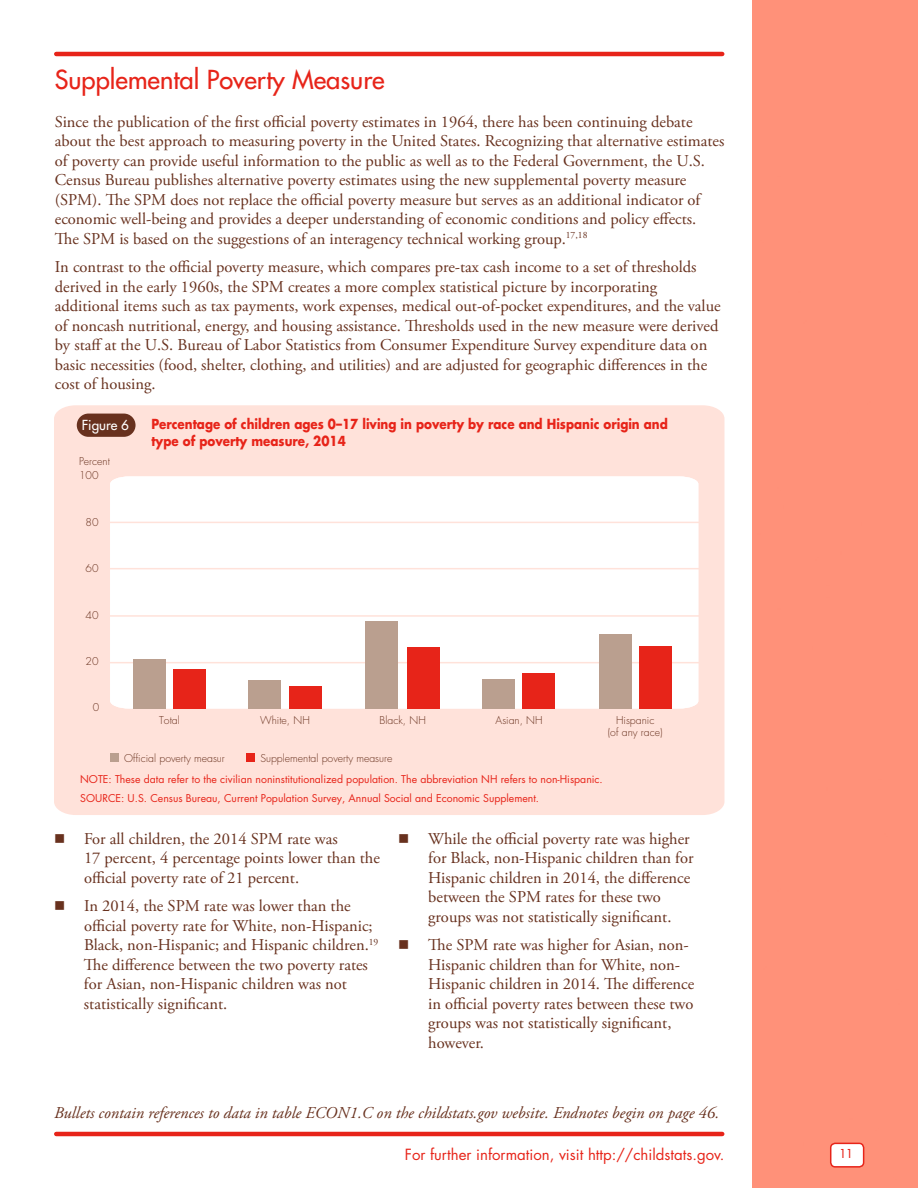
<style>
.page{position:relative;width:918px;height:1188px;background:#fff}
.page>*{position:absolute;margin:0;border:0;box-sizing:border-box;transform-origin:0 0}
.t1{font:25.5px "Futura";color:#e72419}
.t2{font:16.5px/19.5px "Adobe Garamond Pro";color:#68311e}
.t3{font:italic 16.5px "Adobe Garamond Pro";color:#68311e}
.t4{font:15px "Futura";color:#e72419}
.t5{font:700 13.5px/16.2px "Futura";color:#e72419;scale:.88 1}
.t6{font:13.5px "Futura";color:#fff}
.t7{font:12px "Futura";color:#e72419}
.t8{font:10.5px/18.6px "Futura";color:#e72419}
.t9{font:300 10.5px/12.6px "Futura";color:#68311e;text-align:center}
</style>
<div class="page">
<div style="left:752px;top:0;width:166px;height:1188px;background:#ff9179"></div>
<hr style="left:56px;top:1132px;width:666px;height:4px;background:#e72419">
<hr style="left:56px;top:52px;width:666px;height:4px;background:#e72419">
<div style="left:831px;top:1143px;width:33px;height:24px;background:#fff;border-radius:4px"></div>
<div style="left:830px;top:1143px;width:34px;height:25px;border:2px solid #e72419;border-radius:4px"></div>
<div style="left:54px;top:405px;width:670px;height:410px;background:#ffe2da"></div>
<div style="left:77px;top:414px;width:59px;height:23px;background:#68311e;border-radius:12px"></div>
<svg style="left:110px;top:476px;width:588px;height:233px"></svg>
<hr style="left:107px;top:522px;width:596px;height:1px;background:#ffe2da">
<hr style="left:107px;top:568px;width:596px;height:1px;background:#ffe2da">
<hr style="left:107px;top:662px;width:596px;height:1px;background:#ffe2da">
<hr style="left:107px;top:615px;width:596px;height:2px;background:#ffe2da">
<div style="left:110px;top:754px;width:8px;height:8px;background:#ba9f8f"></div>
<div style="left:246px;top:754px;width:8px;height:8px;background:#e72419"></div>
<div style="left:133px;top:659px;width:33px;height:50px;background:#ba9f8f"></div>
<div style="left:174px;top:669px;width:32px;height:40px;background:#e72419"></div>
<div style="left:248px;top:680px;width:33px;height:29px;background:#ba9f8f"></div>
<div style="left:289px;top:686px;width:33px;height:23px;background:#e72419"></div>
<div style="left:365px;top:621px;width:33px;height:88px;background:#ba9f8f"></div>
<div style="left:407px;top:647px;width:33px;height:62px;background:#e72419"></div>
<div style="left:482px;top:679px;width:33px;height:30px;background:#ba9f8f"></div>
<div style="left:522px;top:673px;width:33px;height:36px;background:#e72419"></div>
<div style="left:599px;top:634px;width:32px;height:75px;background:#ba9f8f"></div>
<div style="left:639px;top:646px;width:33px;height:63px;background:#e72419"></div>
<h3 class="t1" style="left:55px;top:64px;width:331px">Supplemental Poverty Measure</h3>
<p class="t2" style="left:55px;top:112px;width:671px">Since the publication of the first official poverty estimates in 1964, there has been continuing debate about the best approach to measuring poverty in the United States. Recognizing that alternative estimates of poverty can provide useful information to the public as well as to the Federal Government, the U.S.<br>Census Bureau publishes alternative poverty estimates using the new supplemental poverty measure (SPM). The SPM does not replace the official poverty measure but serves as an additional indicator of economic well-being and provides a deeper understanding of economic conditions and policy effects.<br>The SPM is based on the suggestions of an interagency technical working group.<sup>17,18</sup></p>
<p class="t2" style="left:55px;top:258px;width:667px">In contrast to the official poverty measure, which compares pre-tax cash income to a set of thresholds derived in the early 1960s, the SPM creates a more complex statistical picture by incorporating additional items such as tax payments, work expenses, medical out-of-pocket expenditures, and the value of noncash nutritional, energy, and housing assistance. Thresholds used in the new measure were derived by staff at the U.S. Bureau of Labor Statistics from Consumer Expenditure Survey expenditure data on basic necessities (food, shelter, clothing, and utilities) and are adjusted for geographic differences in the cost of housing.</p>
<p class="t6" style="left:82px;top:416px;width:49px">Figure 6</p>
<p class="t5" style="left:151px;top:416px;width:589px">Percentage of children ages 0–17 living in poverty by race and Hispanic origin and type of poverty measure, 2014</p>
<p class="t9" style="left:79px;top:455px;width:32px">Percent</p>
<p class="t9" style="left:79px;top:469px;width:21px">100</p>
<p class="t9" style="left:86px;top:517px;width:15px">80</p>
<p class="t9" style="left:86px;top:562px;width:15px">60</p>
<p class="t9" style="left:86px;top:610px;width:15px">40</p>
<p class="t9" style="left:86px;top:655px;width:15px">20</p>
<p class="t9" style="left:93px;top:701px;width:8px">0</p>
<p class="t9" style="left:159px;top:714px;width:22px">Total</p>
<p class="t9" style="left:380px;top:714px;width:48px">Black, NH</p>
<p class="t9" style="left:496px;top:714px;width:49px">Asian, NH</p>
<p class="t9" style="left:608px;top:714px;width:56px">Hispanic<br>(of any race)</p>
<p class="t9" style="left:260px;top:714px;width:51px">White, NH</p>
<p class="t9" style="left:124px;top:752px;width:102px">Official poverty measur</p>
<p class="t9" style="left:260px;top:752px;width:134px">Supplemental poverty measure</p>
<p class="t8" style="left:80px;top:770px;width:524px">NOTE: These data refer to the civilian noninstitutionalized population. The abbreviation NH refers to non-Hispanic.<br>SOURCE: U.S. Census Bureau, Current Population Survey, Annual Social and Economic Supplement.</p>
<p class="t2" style="left:84px;top:829px;width:297px">For all children, the 2014 SPM rate was<br>17 percent, 4 percentage points lower than the official poverty rate of 21 percent.</p>
<p class="t2" style="left:84px;top:897px;width:296px">In 2014, the SPM rate was lower than the official poverty rate for White, non-Hispanic; Black, non-Hispanic; and Hispanic children.<sup>19<br></sup>The difference between the two poverty rates for Asian, non-Hispanic children was not statistically significant.</p>
<p class="t2" style="left:428px;top:829px;width:267px">While the official poverty rate was higher for Black, non-Hispanic children than for Hispanic children in 2014, the difference between the SPM rates for these two groups was not statistically significant.</p>
<p class="t2" style="left:428px;top:936px;width:268px">The SPM rate was higher for Asian, non-Hispanic children than for White, non-Hispanic children in 2014. The difference in official poverty rates between these two groups was not statistically significant, however.</p>
<p class="t3" style="left:54px;top:1103px;width:667px">Bullets contain references to data in table ECON1.C on the childstats.gov website. Endnotes begin on page 46.</p>
<p class="t4" style="left:405px;top:1144px;width:321px">For further information, visit http://childstats.gov.</p>
<p class="t7" style="left:839px;top:1146px;width:15px">11</p>
</div>
